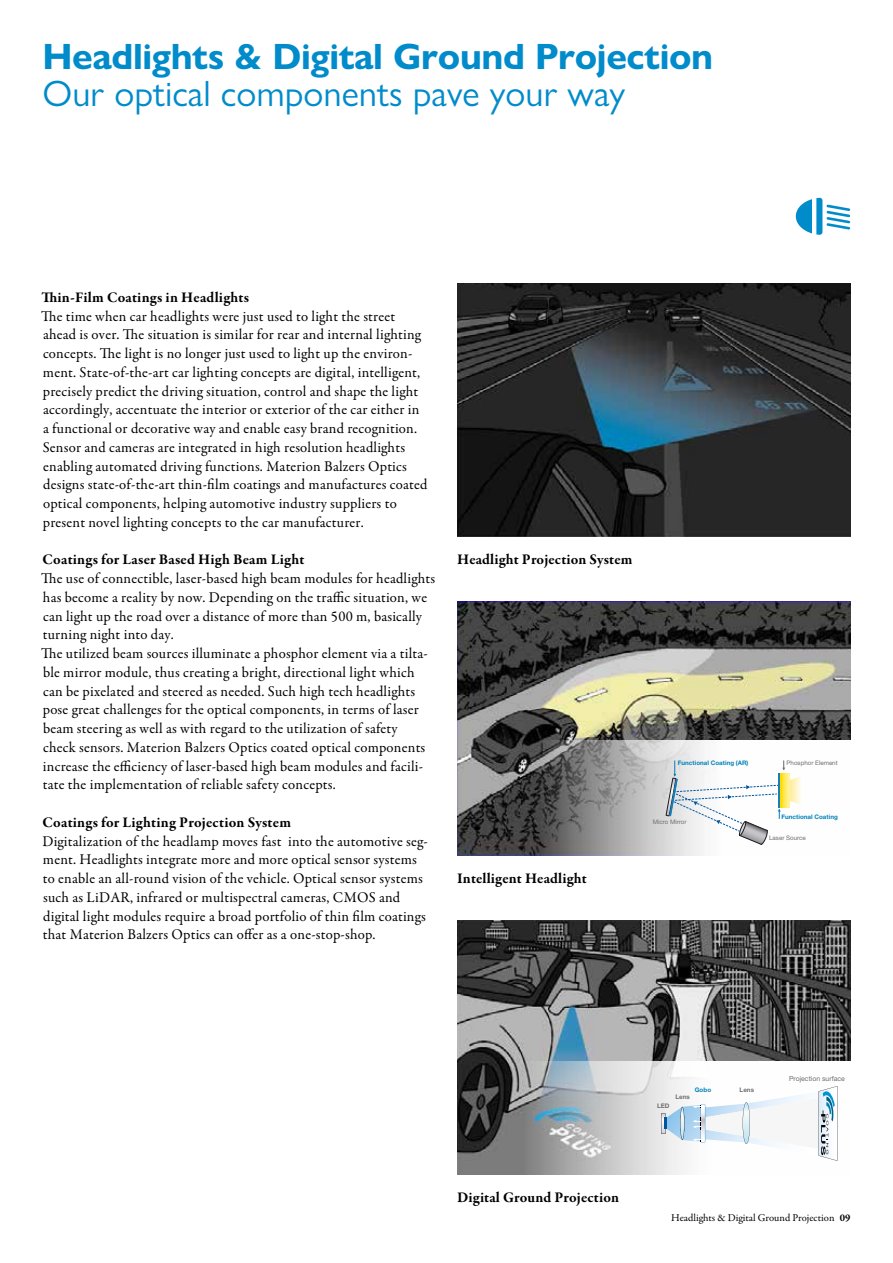
<style>
.page{position:relative;width:893px;height:1263px;background:#fff}
.page>*{position:absolute;margin:0;border:0;box-sizing:border-box;transform-origin:0 0}
.t1{font:700 36.75px "Gill Sans Nova";letter-spacing:-.01em;color:#008bcb}
.t2{font:36.75px "Gill Sans Nova";color:#008bcb}
.t3{font:15px/18.8px "Garamond Premr Pro";letter-spacing:.015em;color:#000}
.t4{font:700 15px "Garamond Premr Pro";letter-spacing:.015em;color:#000}
.t5{font:10.5px "Garamond Premr Pro";color:#000}
.t6{font:6.9px "Helvetica Neue";color:#706f6f}
.t7{font:700 6.3px "Helvetica Neue";letter-spacing:.005em;color:#706f6f}
.t8{font:700 6.3px "Helvetica Neue";color:#0082b9}
.t9{font:700 6.15px "Helvetica Neue";letter-spacing:.005em;color:#0082b9}
.t10{font:6.15px "Helvetica Neue";color:#706f6f}
.s1{font-weight:700}
</style>
<div class="page">
<svg style="left:796px;top:198px;width:54px;height:37px"></svg>
<img style="left:457px;top:283px;width:393px;height:254px">
<img style="left:457px;top:602px;width:393px;height:254px">
<img style="left:457px;top:920px;width:393px;height:254px">
<img style="left:539px;top:741px;width:311px;height:115px">
<img style="left:522px;top:1061px;width:328px;height:114px">
<svg style="left:666px;top:760px;width:135px;height:84px"></svg>
<img style="left:667px;top:1091px;width:25px;height:64px">
<svg style="left:661px;top:1113px;width:6px;height:21px"></svg>
<svg style="left:680px;top:1107px;width:4px;height:33px"></svg>
<svg style="left:680px;top:1107px;width:4px;height:33px"></svg>
<svg style="left:692px;top:1086px;width:145px;height:75px"></svg>
<h1 class="t1" style="left:43px;top:34px;width:672px">Headlights &amp; Digital Ground Projection</h1>
<h1 class="t2" style="left:43px;top:71px;width:584px">Our optical components pave your way</h1>
<p class="t4" style="left:41px;top:288px;width:209px">Thin-Film Coatings in Headlights</p>
<p class="t3" style="left:41px;top:307px;width:388px">The time when car headlights were just used to light the street ahead is over. The situation is similar for rear and internal lighting concepts. The light is no longer just used to light up the environ&shy;ment. State-of-the-art car lighting concepts are digital, intelligent, precisely predict the driving situation, control and shape the light accordingly, accentuate the interior or exterior of the car either in<br>a functional or decorative way and enable easy brand recognition.<br>Sensor and cameras are integrated in high resolution headlights enabling automated driving functions. Materion Balzers Optics designs state-of-the-art thin-film coatings and manufactures coated optical components, helping automotive industry suppliers to present novel lighting concepts to the car manufacturer.</p>
<p class="t4" style="left:43px;top:550px;width:263px">Coatings for Laser Based High Beam Light</p>
<p class="t3" style="left:41px;top:569px;width:396px">The use of connectible, laser-based high beam modules for headlights has become a reality by now. Depending on the traffic situation, we can light up the road over a distance of more than 500 m, basically turning night into day.<br>The utilized beam sources illuminate a phosphor element via a tilta&shy;ble mirror module, thus creating a bright, directional light which can be pixelated and steered as needed. Such high tech headlights pose great challenges for the optical components, in terms of laser beam steering as well as with regard to the utilization of safety<br>check sensors. Materion Balzers Optics coated optical components increase the efficiency of laser-based high beam modules and facili&shy;tate the implementation of reliable safety concepts.</p>
<p class="t4" style="left:43px;top:813px;width:250px">Coatings for Lighting Projection System</p>
<p class="t3" style="left:42px;top:832px;width:387px">Digitalization of the headlamp moves fast into the automotive seg&shy;ment. Headlights integrate more and more optical sensor systems to enable an all-round vision of the vehicle. Optical sensor systems such as LiDAR, infrared or multispectral cameras, CMOS and digital light modules require a broad portfolio of thin film coatings that Materion Balzers Optics can offer as a one-stop-shop.</p>
<p class="t4" style="left:457px;top:550px;width:177px">Headlight Projection System</p>
<p class="t4" style="left:457px;top:869px;width:131px">Intelligent Headlight</p>
<p class="t9" style="left:678px;top:759px;width:72px">Functional Coating (AR)</p>
<p class="t10" style="left:787px;top:758px;width:53px">Phosphor Element</p>
<p class="t10" style="left:653px;top:818px;width:35px">Micro Mirror</p>
<p class="t9" style="left:781px;top:813px;width:58px">Functional Coating</p>
<p class="t10" style="left:769px;top:833px;width:38px">Laser Source</p>
<p class="t4" style="left:457px;top:1188px;width:163px">Digital Ground Projection</p>
<p class="t8" style="left:695px;top:1086px;width:18px">Gobo</p>
<p class="t7" style="left:740px;top:1086px;width:16px">Lens</p>
<p class="t7" style="left:675px;top:1093px;width:16px">Lens</p>
<p class="t7" style="left:657px;top:1102px;width:14px">LED</p>
<p class="t6" style="left:789px;top:1074px;width:57px">Projection surface</p>
<p class="t5" style="left:671px;top:1211px;width:181px">Headlights &amp; Digital Ground Projection <span class="s1">09</span></p>
</div>
